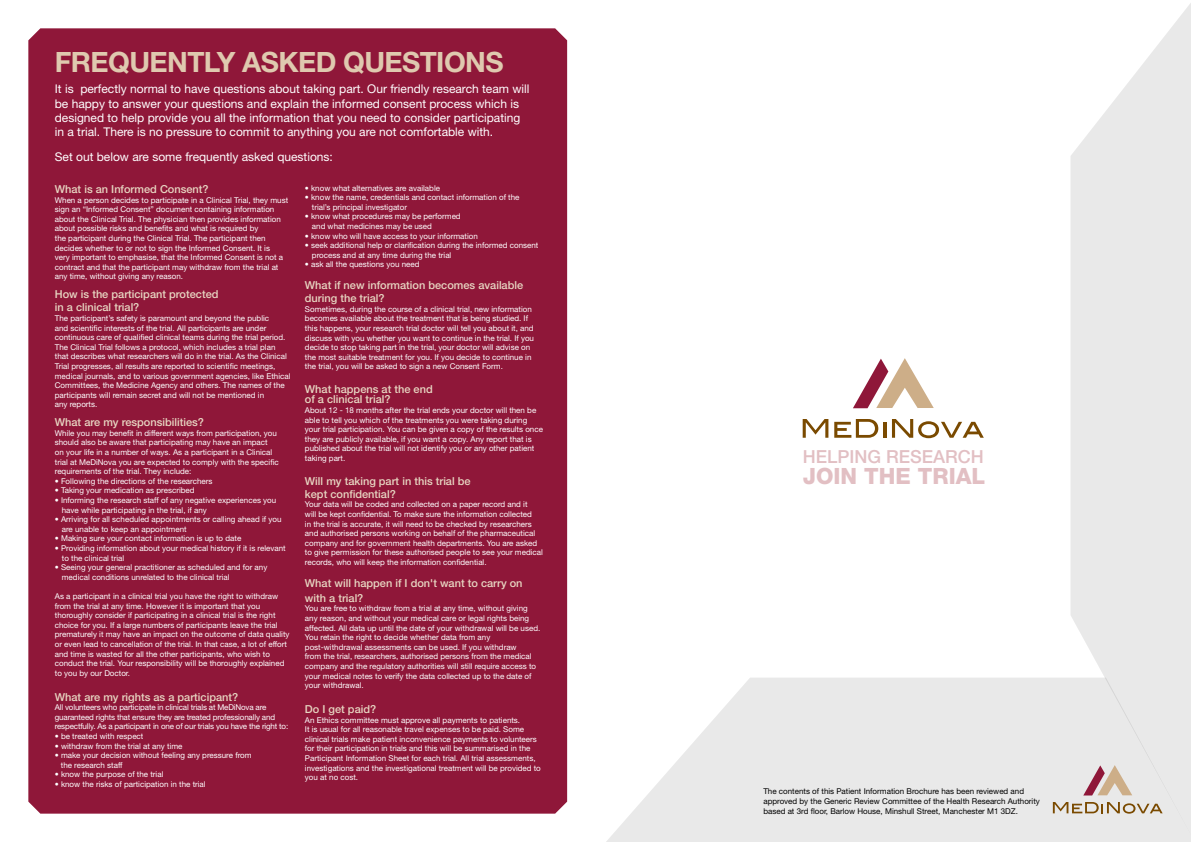
<style>
.page{position:relative;width:1191px;height:842px;background:#fff}
.page>*{position:absolute;margin:0;border:0;box-sizing:border-box;transform-origin:0 0}
.t1{font:700 28px "Helvetica Neue";letter-spacing:-.02em;color:#dfc9af}
.t2{font:800 22.5px "Helvetica Neue";color:#e2bfc3}
.t3{font:500 18px "Helvetica Neue";color:#e2bfc3}
.t4{font:12px/14.4px "Helvetica Neue";color:#fff}
.t5{font:500 11px/13.2px "Helvetica Neue";color:#e7d5c1}
.t6{font:8px/9.6px "Helvetica Neue";color:#fff}
.t7{font:8px/9.6px "Helvetica Neue";color:#000}
.t8{font:8px/9.6px "Helvetica Neue";letter-spacing:-.02em;color:#fff}
</style>
<div class="page">
<svg style="left:606px;top:678px;width:464px;height:164px;fill:#e9e9e9"></svg>
<svg style="left:1070px;top:3px;width:121px;height:839px;background:#ebebeb"></svg>
<svg style="left:1083px;top:765px;width:49px;height:30px"></svg>
<svg style="left:1052px;top:802px;width:110px;height:12px"></svg>
<svg style="left:853px;top:358px;width:80px;height:50px"></svg>
<svg style="left:802px;top:419px;width:26px;height:19px"></svg>
<svg style="left:834px;top:419px;width:44px;height:19px"></svg>
<hr style="left:883px;top:422px;width:3px;height:16px;background:#7a4a00">
<svg style="left:892px;top:419px;width:91px;height:19px"></svg>
<div style="left:28px;top:28px;width:539px;height:786px;background:#8f1739"></div>
<h1 class="t1" style="left:55px;top:44px;width:450px">FREQUENTLY ASKED QUESTIONS</h1>
<p class="t4" style="left:55px;top:82px;width:476px">It is perfectly normal to have questions about taking part. Our friendly research team will be happy to answer your questions and explain the informed consent process which is designed to help provide you all the information that you need to consider participating in a trial. There is no pressure to commit to anything you are not comfortable with.</p>
<h3 class="t4" style="left:55px;top:150px;width:280px">Set out below are some frequently asked questions:</h3>
<h3 class="t5" style="left:55px;top:182px;width:155px">What is an Informed Consent?</h3>
<p class="t6" style="left:55px;top:195px;width:235px">When a person decides to participate in a Clinical Trial, they must sign an “Informed Consent” document containing information about the Clinical Trial. The physician then provides information about possible risks and benefits and what is required by<br>the participant during the Clinical Trial. The participant then decides whether to or not to sign the Informed Consent. It is<br>very important to emphasise, that the Informed Consent is not a contract and that the participant may withdraw from the trial at any time, without giving any reason.</p>
<h3 class="t5" style="left:55px;top:288px;width:165px">How is the participant protected in a clinical trial?</h3>
<p class="t6" style="left:55px;top:313px;width:237px">The participant’s safety is paramount and beyond the public<br>and scientific interests of the trial. All participants are under continuous care of qualified clinical teams during the trial period.<br>The Clinical Trial follows a protocol, which includes a trial plan that describes what researchers will do in the trial. As the Clinical Trial progresses, all results are reported to scientific meetings, medical journals, and to various government agencies, like Ethical Committees, the Medicine Agency and others. The names of the participants will remain secret and will not be mentioned in<br>any reports.</p>
<h3 class="t5" style="left:55px;top:416px;width:151px">What are my responsibilities?</h3>
<p class="t6" style="left:55px;top:428px;width:225px">While you may benefit in different ways from participation, you should also be aware that participating may have an impact<br>on your life in a number of ways. As a participant in a Clinical trial at MeDiNova you are expected to comply with the specific requirements of the trial. They include:</p>
<p class="t6" style="left:55px;top:476px;width:159px">• Following the directions of the researchers</p>
<p class="t6" style="left:55px;top:486px;width:141px">• Taking your medication as prescribed</p>
<p class="t6" style="left:62px;top:495px;width:216px;text-indent:-7px">• Informing the research staff of any negative experiences you have while participating in the trial, if any</p>
<p class="t6" style="left:62px;top:514px;width:221px;text-indent:-7px">• Arriving for all scheduled appointments or calling ahead if you are unable to keep an appointment</p>
<p class="t6" style="left:55px;top:534px;width:188px">• Making sure your contact information is up to date</p>
<p class="t6" style="left:62px;top:543px;width:225px;text-indent:-7px">• Providing information about your medical history if it is relevant to the clinical trial</p>
<p class="t6" style="left:62px;top:562px;width:207px;text-indent:-7px">• Seeing your general practitioner as scheduled and for any medical conditions unrelated to the clinical trial</p>
<p class="t6" style="left:55px;top:591px;width:236px">As a participant in a clinical trial you have the right to withdraw from the trial at any time. However it is important that you thoroughly consider if participating in a clinical trial is the right choice for you. If a large numbers of participants leave the trial prematurely it may have an impact on the outcome of data quality or even lead to cancellation of the trial. In that case, a lot of effort and time is wasted for all the other participants, who wish to conduct the trial. Your responsibility will be thoroughly explained to you by our Doctor.</p>
<h3 class="t5" style="left:55px;top:690px;width:185px">What are my rights as a participant?</h3>
<p class="t8" style="left:55px;top:702px;width:235px">All volunteers who participate in clinical trials at MeDiNova are guaranteed rights that ensure they are treated professionally and respectfully. As a participant in one of our trials you have the right to:</p>
<p class="t6" style="left:55px;top:731px;width:90px">• be treated with respect</p>
<p class="t6" style="left:55px;top:741px;width:129px">• withdraw from the trial at any time</p>
<p class="t6" style="left:61px;top:750px;width:192px;text-indent:-6px">• make your decision without feeling any pressure from the research staff</p>
<p class="t6" style="left:55px;top:770px;width:110px">• know the purpose of the trial</p>
<p class="t6" style="left:55px;top:779px;width:152px">• know the risks of participation in the trial</p>
<p class="t6" style="left:305px;top:183px;width:137px">• know what alternatives are available</p>
<p class="t6" style="left:312px;top:192px;width:209px;text-indent:-7px">• know the name, credentials and contact information of the trial’s principal investigator</p>
<p class="t6" style="left:312px;top:212px;width:150px;text-indent:-7px">• know what procedures may be performed and what medicines may be used</p>
<p class="t6" style="left:305px;top:231px;width:174px">• know who will have access to your information</p>
<p class="t6" style="left:312px;top:240px;width:228px;text-indent:-7px">• seek additional help or clarification during the informed consent process and at any time during the trial</p>
<p class="t6" style="left:305px;top:260px;width:116px">• ask all the questions you need</p>
<h3 class="t5" style="left:305px;top:278px;width:220px">What if new information becomes available during the trial?</h3>
<p class="t6" style="left:305px;top:304px;width:231px">Sometimes, during the course of a clinical trial, new information becomes available about the treatment that is being studied. If this happens, your research trial doctor will tell you about it, and discuss with you whether you want to continue in the trial. If you decide to stop taking part in the trial, your doctor will advise on the most suitable treatment for you. If you decide to continue in the trial, you will be asked to sign a new Consent Form.</p>
<h3 class="t5" style="left:305px;top:384px;width:129px;line-height:10.4px">What happens at the end of a clinical trial?</h3>
<p class="t6" style="left:305px;top:405px;width:239px">About 12 - 18 months after the trial ends your doctor will then be able to tell you which of the treatments you were taking during your trial participation. You can be given a copy of the results once they are publicly available, if you want a copy. Any report that is published about the trial will not identify you or any other patient taking part.</p>
<h3 class="t5" style="left:305px;top:474px;width:167px">Will my taking part in this trial be kept confidential?</h3>
<p class="t6" style="left:305px;top:500px;width:239px">Your data will be coded and collected on a paper record and it<br>will be kept confidential. To make sure the information collected<br>in the trial is accurate, it will need to be checked by researchers and authorised persons working on behalf of the pharmaceutical company and for government health departments. You are asked to give permission for these authorised people to see your medical records, who will keep the information confidential.</p>
<h3 class="t5" style="left:305px;top:576px;width:219px;line-height:14.4px">What will happen if I don't want to carry on with a trial?</h3>
<p class="t6" style="left:305px;top:604px;width:237px">You are free to withdraw from a trial at any time, without giving any reason, and without your medical care or legal rights being affected. All data up until the date of your withdrawal will be used.<br>You retain the right to decide whether data from any post-withdrawal assessments can be used. If you withdraw<br>from the trial, researchers, authorised persons from the medical company and the regulatory authorities will still require access to your medical notes to verify the data collected up to the date of your withdrawal.</p>
<h3 class="t5" style="left:305px;top:702px;width:73px">Do I get paid?</h3>
<p class="t6" style="left:305px;top:715px;width:237px">An Ethics committee must approve all payments to patients.<br>It is usual for all reasonable travel expenses to be paid. Some clinical trials make patient inconvenience payments to volunteers for their participation in trials and this will be summarised in the Participant Information Sheet for each trial. All trial assessments, investigations and the investigational treatment will be provided to you at no cost.</p>
<h3 class="t3" style="left:802px;top:446px;width:183px">HELPING RESEARCH</h3>
<h2 class="t2" style="left:802px;top:462px;width:184px">JOIN THE TRIAL</h2>
<p class="t7" style="left:763px;top:787px;width:278px">The contents of this Patient Information Brochure has been reviewed and approved by the Generic Review Committee of the Health Research Authority based at 3rd floor, Barlow House, Minshull Street, Manchester M1 3DZ.</p>
</div>
